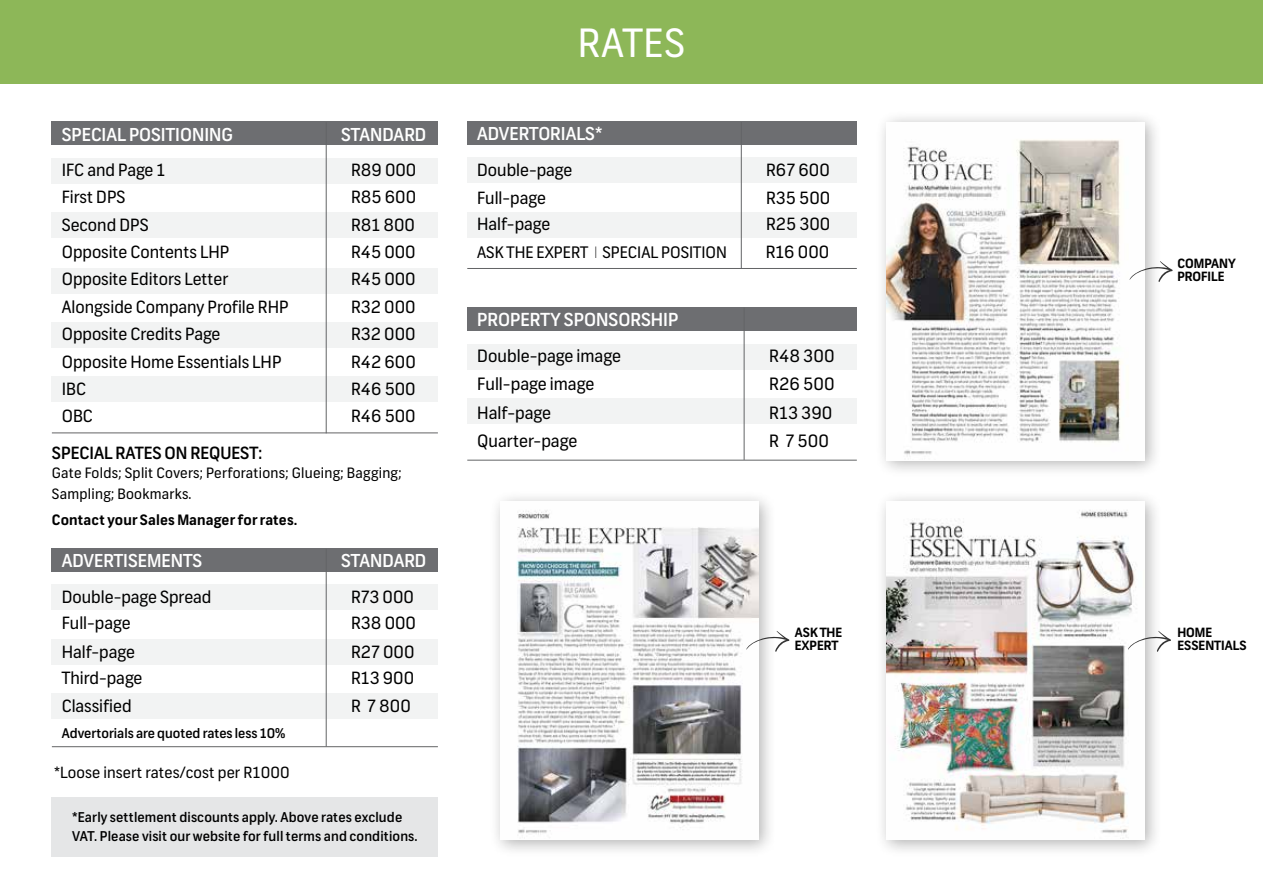
<style>
.page{position:relative;width:1263px;height:893px;background:#fff}
.page>*{position:absolute;margin:0;border:0;box-sizing:border-box;transform-origin:0 0}
.t1{font:39px "Frank";letter-spacing:.02em;color:#fff}
.t2{font:500 18px "Frank";color:#fff}
.t3{font:500 17.85px "Frank";color:#fff}
.t4{font:17.1px "Frank";color:#000}
.t5{font:16.95px "Frank";color:#000}
.t6{font:16.8px "Frank";color:#000}
.t7{font:500 16.8px "Frank";color:#000}
.t8{font:15.9px "Frank";color:#000}
.t9{font:15.45px "Frank";letter-spacing:.01em;color:#000}
.t10{font:14.25px/20.1px "Frank";letter-spacing:.02em;color:#000}
.t11{font:700 14.25px "Frank";letter-spacing:.01em;color:#000}
.t12{font:500 13.5px/18.3px "Frank";letter-spacing:.01em;color:#000}
.t13{font:500 13.35px "Frank";color:#000}
.t14{font:700 12.75px/12.8px "Frank";color:#000}
.s1{font-family:"Univers";font-weight:100;font-stretch:ultra-condensed}
</style>
<div class="page">
<div style="left:0;top:0;width:1263px;height:83px;background:#8db758"></div>
<div style="left:52px;top:797px;width:386px;height:60px;background:#e5e6e7"></div>
<div style="left:52px;top:122px;width:386px;height:23px;background:#6d6e71"></div>
<div style="left:52px;top:158px;width:386px;height:25px;background:#f2f3f3"></div>
<div style="left:52px;top:213px;width:386px;height:25px;background:#f2f3f3"></div>
<div style="left:52px;top:268px;width:386px;height:25px;background:#f2f3f3"></div>
<div style="left:52px;top:322px;width:386px;height:26px;background:#f2f3f3"></div>
<div style="left:52px;top:376px;width:386px;height:26px;background:#f2f3f3"></div>
<hr style="left:326px;top:122px;width:1px;height:311px;background:#636466">
<hr style="left:52px;top:433px;width:386px;height:1px;background:#636466">
<div style="left:52px;top:548px;width:386px;height:24px;background:#6d6e71"></div>
<div style="left:51px;top:585px;width:386px;height:25px;background:#f2f3f3"></div>
<div style="left:52px;top:639px;width:386px;height:25px;background:#f2f3f3"></div>
<div style="left:52px;top:693px;width:386px;height:25px;background:#f2f3f3"></div>
<hr style="left:326px;top:549px;width:1px;height:197px;background:#636466">
<hr style="left:52px;top:746px;width:386px;height:1px;background:#636466">
<div style="left:467px;top:121px;width:390px;height:24px;background:#6d6e71"></div>
<div style="left:467px;top:158px;width:389px;height:25px;background:#f2f3f3"></div>
<div style="left:467px;top:212px;width:390px;height:25px;background:#f2f3f3"></div>
<hr style="left:741px;top:122px;width:1px;height:147px;background:#636466">
<hr style="left:467px;top:268px;width:390px;height:1px;background:#636466">
<div style="left:875px;top:111px;width:288px;height:367px;background:#000;opacity:.3"></div>
<img style="left:887px;top:122px;width:258px;height:338px">
<div style="left:489px;top:490px;width:287px;height:368px;background:#000;opacity:.3"></div>
<img style="left:501px;top:502px;width:258px;height:338px">
<div style="left:875px;top:490px;width:288px;height:368px;background:#000;opacity:.3"></div>
<img style="left:887px;top:502px;width:258px;height:338px">
<div style="left:467px;top:307px;width:390px;height:24px;background:#6d6e71"></div>
<div style="left:467px;top:344px;width:389px;height:25px;background:#f2f3f3"></div>
<div style="left:467px;top:398px;width:390px;height:26px;background:#f2f3f3"></div>
<hr style="left:744px;top:308px;width:1px;height:152px;background:#636466">
<hr style="left:467px;top:460px;width:390px;height:1px;background:#636466">
<svg style="left:1129px;top:261px;width:44px;height:21px"></svg>
<svg style="left:1128px;top:631px;width:43px;height:21px"></svg>
<svg style="left:746px;top:631px;width:43px;height:21px"></svg>
<p class="t3" style="left:62px;top:123px;width:173px">SPECIAL POSITIONING</p>
<p class="t3" style="left:341px;top:123px;width:87px">STANDARD</p>
<p class="t5" style="left:62px;top:160px;width:105px">IFC and Page 1</p>
<p class="t5" style="left:351px;top:160px;width:67px">R89 000</p>
<p class="t5" style="left:62px;top:187px;width:65px">First DPS</p>
<p class="t5" style="left:351px;top:187px;width:67px">R85 600</p>
<p class="t5" style="left:62px;top:214px;width:88px">Second DPS</p>
<p class="t5" style="left:351px;top:214px;width:66px">R81 800</p>
<p class="t5" style="left:62px;top:242px;width:169px">Opposite Contents LHP</p>
<p class="t5" style="left:351px;top:242px;width:66px">R45 000</p>
<p class="t5" style="left:62px;top:269px;width:168px">Opposite Editors Letter</p>
<p class="t5" style="left:351px;top:269px;width:66px">R45 000</p>
<p class="t5" style="left:62px;top:296px;width:228px">Alongside Company Profile RHP</p>
<p class="t5" style="left:351px;top:296px;width:66px">R32 000</p>
<p class="t5" style="left:62px;top:324px;width:160px">Opposite Credits Page</p>
<p class="t5" style="left:351px;top:324px;width:66px">R32 000</p>
<p class="t5" style="left:62px;top:351px;width:221px">Opposite Home Essentials LHP</p>
<p class="t5" style="left:351px;top:351px;width:66px">R42 600</p>
<p class="t5" style="left:62px;top:378px;width:26px">IBC</p>
<p class="t5" style="left:351px;top:378px;width:66px">R46 500</p>
<p class="t5" style="left:62px;top:406px;width:32px">OBC</p>
<p class="t5" style="left:351px;top:406px;width:66px">R46 500</p>
<p class="t7" style="left:52px;top:443px;width:212px">SPECIAL RATES ON REQUEST:</p>
<p class="t10" style="left:52px;top:463px;width:351px">Gate Folds; Split Covers; Perforations; Glueing; Bagging;<br>Sampling; Bookmarks.</p>
<p class="t11" style="left:52px;top:512px;width:247px">Contact your Sales Manager for rates.</p>
<p class="t3" style="left:62px;top:550px;width:142px">ADVERTISEMENTS</p>
<p class="t3" style="left:341px;top:550px;width:87px">STANDARD</p>
<p class="t5" style="left:62px;top:586px;width:151px">Double-page Spread</p>
<p class="t5" style="left:351px;top:586px;width:64px">R73 000</p>
<p class="t5" style="left:62px;top:613px;width:70px">Full-page</p>
<p class="t5" style="left:351px;top:613px;width:67px">R38 000</p>
<p class="t5" style="left:62px;top:642px;width:75px">Half-page</p>
<p class="t5" style="left:351px;top:642px;width:65px">R27 000</p>
<p class="t5" style="left:62px;top:668px;width:82px">Third-page</p>
<p class="t5" style="left:351px;top:668px;width:65px">R13 900</p>
<p class="t5" style="left:62px;top:696px;width:71px">Classified</p>
<p class="t5" style="left:351px;top:696px;width:61px">R 7 800</p>
<p class="t13" style="left:62px;top:725px;width:225px">Advertorials are quoted rates less 10%</p>
<p class="t9" style="left:54px;top:763px;width:237px">*Loose insert rates/cost per R1000</p>
<p class="t12" style="left:72px;top:808px;width:347px">*Early settlement discounts apply. Above rates exclude<br>VAT. Please visit our website for full terms and conditions.</p>
<h1 class="t1" style="left:578px;top:20px;width:109px">RATES</h1>
<p class="t3" style="left:477px;top:123px;width:127px">ADVERTORIALS*</p>
<p class="t6" style="left:477px;top:160px;width:97px">Double-page</p>
<p class="t6" style="left:766px;top:160px;width:65px">R67 600</p>
<p class="t6" style="left:477px;top:188px;width:70px">Full-page</p>
<p class="t6" style="left:766px;top:188px;width:66px">R35 500</p>
<p class="t6" style="left:477px;top:214px;width:75px">Half-page</p>
<p class="t6" style="left:766px;top:214px;width:66px">R25 300</p>
<p class="t8" style="left:477px;top:242px;width:251px">ASK THE EXPERT <span class="s1">l</span> SPECIAL POSITION</p>
<p class="t6" style="left:766px;top:242px;width:65px">R16 000</p>
<p class="t2" style="left:477px;top:309px;width:203px">PROPERTY SPONSORSHIP</p>
<p class="t4" style="left:477px;top:346px;width:145px">Double-page image</p>
<p class="t4" style="left:769px;top:346px;width:67px">R48 300</p>
<p class="t4" style="left:477px;top:374px;width:118px">Full-page image</p>
<p class="t4" style="left:769px;top:374px;width:67px">R26 500</p>
<p class="t4" style="left:477px;top:402px;width:75px">Half-page</p>
<p class="t4" style="left:769px;top:402px;width:65px">R13 390</p>
<p class="t4" style="left:477px;top:430px;width:102px">Quarter-page</p>
<p class="t4" style="left:769px;top:430px;width:61px">R 7 500</p>
<p class="t14" style="left:795px;top:627px;width:49px">ASK THE<br>EXPERT</p>
<p class="t14" style="left:1177px;top:257px;width:60px">COMPANY<br>PROFILE</p>
<p class="t14" style="left:1177px;top:627px;width:71px">HOME<br>ESSENTIALS</p>
</div>
